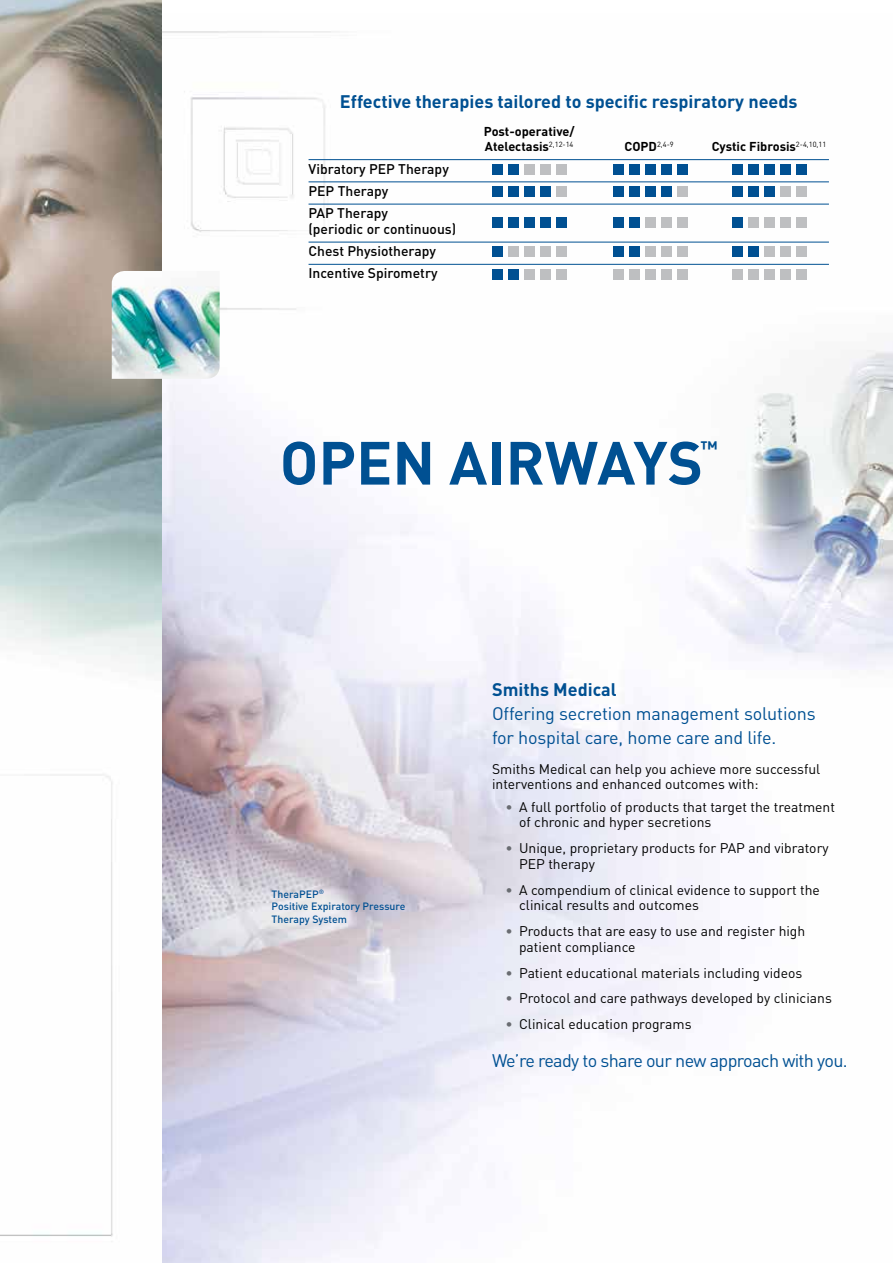
<style>
.page{position:relative;width:893px;height:1263px;background:#fff}
.page>*{position:absolute;margin:0;border:0;box-sizing:border-box;transform-origin:0 0}
.t1{font:500 90px "DIN";color:#005092}
.t2{font:500 90px "DIN";color:#bebfc1}
.t3{font:700 60px "DIN";color:#005092}
.t4{font:700 19.2px "DIN";color:#005092}
.t5{font:18px/24px "DIN";letter-spacing:-.01em;color:#005092}
.t6{font:700 18px "DIN";color:#005092}
.t7{font:18px "DIN";letter-spacing:-.035em;color:#005092}
.t8{font:13.8px/15.8px "DIN";color:#000}
.t9{font:500 13.8px/22.2px "DIN";color:#000}
.t10{font:700 12.75px/15px "DIN";color:#000}
.t11{font:500 10.5px/12.6px "DIN";color:#005092}
.t12{font:7.5px "DIN";color:#000}
.s1{font-weight:700;font-size:12.75px}
.s2{color:#bebfc1}
.s3{color:#005092}
.s4{color:#696c71}
</style>
<div class="page">
<img style="left:161px;top:14px;width:732px;height:1249px">
<img style="left:0;top:0;width:161px;height:1237px">
<hr style="left:309px;top:159px;width:520px;height:1px;background:#005092">
<hr style="left:309px;top:181px;width:520px;height:1px;background:#005092">
<hr style="left:309px;top:204px;width:520px;height:1px;background:#005092">
<hr style="left:309px;top:242px;width:520px;height:1px;background:#005092">
<hr style="left:309px;top:264px;width:520px;height:1px;background:#005092">
<img style="left:112px;top:271px;width:108px;height:108px">
<h3 class="t6" style="left:340px;top:90px;width:459px">Effective therapies tailored to specific respiratory needs</h3>
<p class="t10" style="left:484px;top:124px;width:92px">Post-operative/<br>Atelectasis<sup>2,12-14</sup></p>
<p class="t12" style="left:624px;top:140px;width:51px"><span class="s1">COPD</span>2,4-9</p>
<p class="t10" style="left:712px;top:139px;width:116px">Cystic Fibrosis<sup>2-4,10,11</sup></p>
<p class="t9" style="left:309px;top:157px;width:142px">Vibratory PEP Therapy<br>PEP Therapy</p>
<h1 class="t1" style="left:484px;top:104px;width:331px">··<span class="s2">···</span> ····· ·····</h1>
<p class="t9" style="left:309px;top:201px;width:81px">PAP Therapy</p>
<h1 class="t1" style="left:484px;top:127px;width:331px">····<span class="s2">·</span> ····<span class="s2">·</span> ···<span class="s2">··</span></h1>
<h1 class="t1" style="left:484px;top:157px;width:331px">····· ··<span class="s2">···</span> ·<span class="s2">····</span></h1>
<p class="t9" style="left:309px;top:217px;width:149px">(periodic or continuous)<br>Chest Physiotherapy</p>
<h1 class="t2" style="left:484px;top:187px;width:331px"><span class="s3">·</span>···· <span class="s3">··</span>··· <span class="s3">··</span>···</h1>
<h1 class="t2" style="left:484px;top:209px;width:331px"><span class="s3">··</span>··· ····· ·····</h1>
<p class="t9" style="left:309px;top:262px;width:131px">Incentive Spirometry</p>
<h2 class="t3" style="left:280px;top:424px;width:425px">OPEN AIRWAYS</h2>
<h3 class="t4" style="left:700px;top:435px;width:19px">™</h3>
<p class="t11" style="left:272px;top:887px;width:135px">TheraPEP<sup>®<br></sup>Positive Expiratory Pressure<br>Therapy System</p>
<h3 class="t6" style="left:492px;top:678px;width:126px">Smiths Medical</h3>
<h3 class="t5" style="left:492px;top:701px;width:325px">Offering secretion management solutions for hospital care, home care and life.</h3>
<p class="t8" style="left:492px;top:760px;width:330px">Smiths Medical can help you achieve more successful interventions and enhanced outcomes with:</p>
<p class="t8" style="left:519px;top:798px;width:317px;text-indent:-14px"><span class="s4">•</span> A full portfolio of products that target the treatment of chronic and hyper secretions</p>
<p class="t8" style="left:519px;top:840px;width:311px;text-indent:-14px"><span class="s4">•</span> Unique, proprietary products for PAP and vibratory<br>PEP therapy</p>
<p class="t8" style="left:519px;top:881px;width:302px;text-indent:-14px"><span class="s4">•</span> A compendium of clinical evidence to support the clinical results and outcomes</p>
<p class="t8" style="left:519px;top:923px;width:288px;text-indent:-14px"><span class="s4">•</span> Products that are easy to use and register high patient compliance</p>
<p class="t8" style="left:506px;top:964px;width:298px"><span class="s4">•</span> Patient educational materials including videos</p>
<p class="t8" style="left:506px;top:990px;width:328px"><span class="s4">•</span> Protocol and care pathways developed by clinicians</p>
<p class="t8" style="left:506px;top:1016px;width:188px"><span class="s4">•</span> Clinical education programs</p>
<h3 class="t7" style="left:492px;top:1049px;width:357px">We’re ready to share our new approach with you.</h3>
</div>
